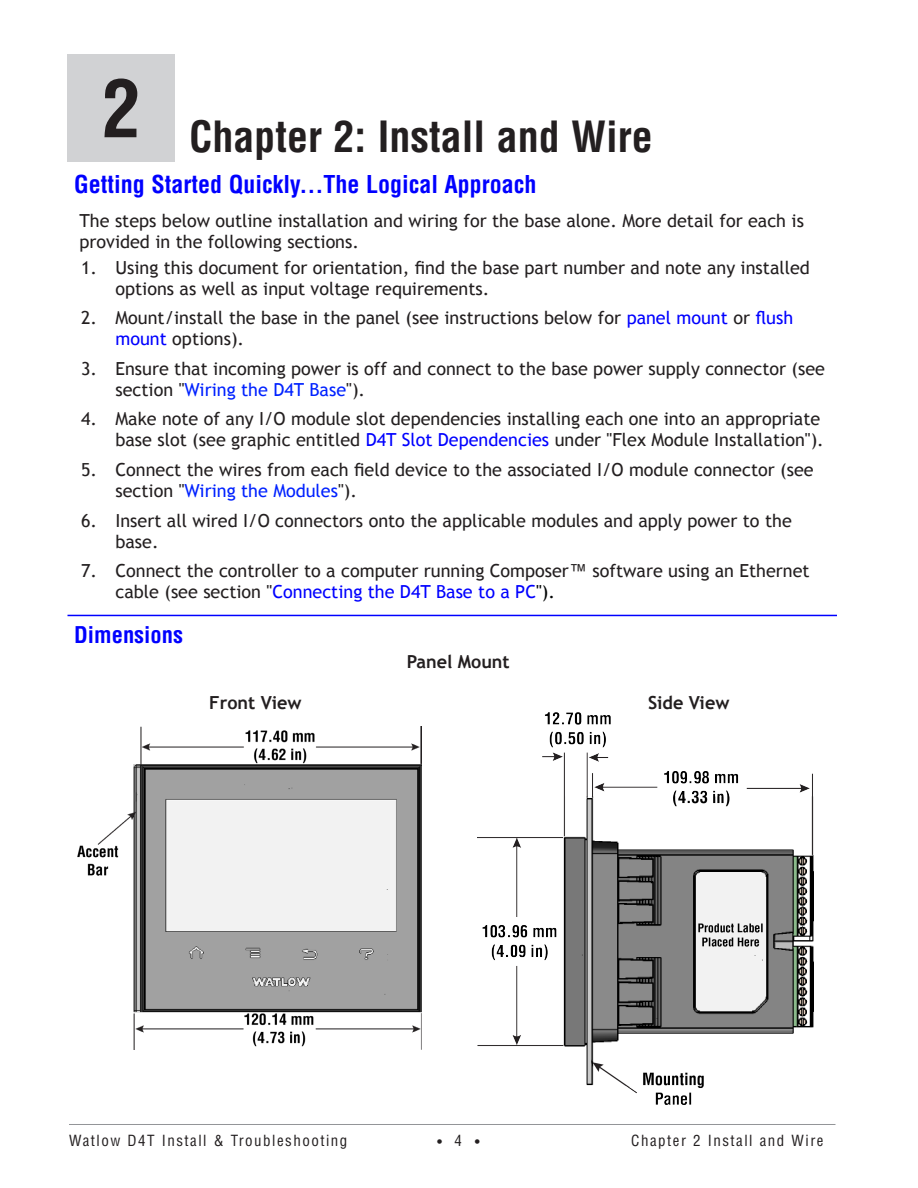
<style>
.page{position:relative;width:918px;height:1188px;background:#fff}
.page>*{position:absolute;margin:0;border:0;box-sizing:border-box;transform-origin:0 0}
.Chapter_Number{font:700 condensed 78px "Helvetica LT Std";color:#231f20}
.Chapter_name{font:700 condensed 42px "Helvetica LT Std";color:#231f20}
.Mainhead{font:700 condensed 24px "Helvetica LT Std";color:#00f}
.Subhead_15_rule_abov{font:700 condensed 22.5px "Helvetica LT Std";color:#00f}
.Normal_indent{font:18px/21px "Trebuchet MS";color:#231f20}
.Normal_bold__Left_qt{font:700 18px "Trebuchet MS";color:#231f20}
.Normal_bold__centere{font:700 18px "Trebuchet MS";color:#231f20}
.t1{font:condensed 15px "Helvetica LT Std";letter-spacing:.1em;color:#231f20}
.t2{font:700 condensed 12px "Helvetica LT Std";color:#231f20}
.s1{color:#00f}
.s2{color:#02f}
.s3{font-family:"Arial"}
.s4{color:#000404}
.s5{font-weight:400;font-size:15px}
</style>
<div class="page">
<hr style="left:69px;top:1124px;width:767px;height:1px;background:#939598">
<div style="left:68px;top:54px;width:108px;height:108px;background:#d1d2d4"></div>
<hr style="left:68px;top:615px;width:769px;height:1px;background:#00f">
<img style="left:478px;top:712px;width:336px;height:393px">
<img style="left:78px;top:727px;width:343px;height:323px">
<p class="Chapter_Number" style="left:102px;top:60px;width:40px">2</p>
<p class="Chapter_name" style="left:189px;top:111px;width:465px">Chapter 2: Install and Wire</p>
<p class="Mainhead" style="left:74px;top:169px;width:464px">Getting Started Quickly...The Logical Approach</p>
<p class="Normal_indent" style="left:79px;top:211px;width:726px">The steps below outline installation and wiring for the base alone. More detail for each is provided in the following sections.</p>
<p class="Normal_indent" style="left:116px;top:257px;width:696px;text-indent:-34px">1. Using this document for orientation, find the base part number and note any installed options as well as input voltage requirements.</p>
<p class="Normal_indent" style="left:116px;top:308px;width:679px;text-indent:-34px">2. Mount/install the base in the panel (see instructions below for <span class="s1">panel mount</span> or <span class="s1">flush mount</span> options).</p>
<p class="Normal_indent" style="left:116px;top:358px;width:711px;text-indent:-34px">3. Ensure that incoming power is off and connect to the base power supply connector (see section "<span class="s2">Wiring the D4T Base</span>").</p>
<p class="Normal_indent" style="left:81px;top:409px;width:744px;text-align:right">4. Make note of any I/O module slot dependencies installing each one into an appropriate base slot (see graphic entitled <span class="s1">D4T Slot Dependencies</span> under "Flex Module Installation").</p>
<p class="Normal_indent" style="left:116px;top:460px;width:700px;text-indent:-34px">5. Connect the wires from each field device to the associated I/O module connector (see section "<span class="s2">Wiring the Modules</span>").</p>
<p class="Normal_indent" style="left:116px;top:510px;width:678px;text-indent:-34px">6. Insert all wired I/O connectors onto the applicable modules and apply power to the base.</p>
<p class="Normal_indent" style="left:116px;top:561px;width:696px;text-indent:-34px">7. Connect the controller to a computer running Composer<span class="s3">™</span> software using an Ethernet cable (see section "<span class="s1">Connecting the D4T Base to a PC</span><span class="s4">").</span></p>
<p class="Subhead_15_rule_abov" style="left:74px;top:621px;width:110px">Dimensions</p>
<p class="Normal_bold__centere" style="left:407px;top:650px;width:104px">Panel Mount</p>
<p class="Normal_bold__Left_qt" style="left:209px;top:691px;width:94px">Front View</p>
<p class="Normal_bold__Left_qt" style="left:648px;top:691px;width:83px">Side View</p>
<p class="t1" style="left:69px;top:1132px;width:280px">Watlow D4T Install &amp; Troubleshooting</p>
<p class="t2" style="left:437px;top:1135px;width:44px">• <span class="s5">4</span> •</p>
<p class="t1" style="left:631px;top:1132px;width:194px">Chapter 2 Install and Wire</p>
</div>
